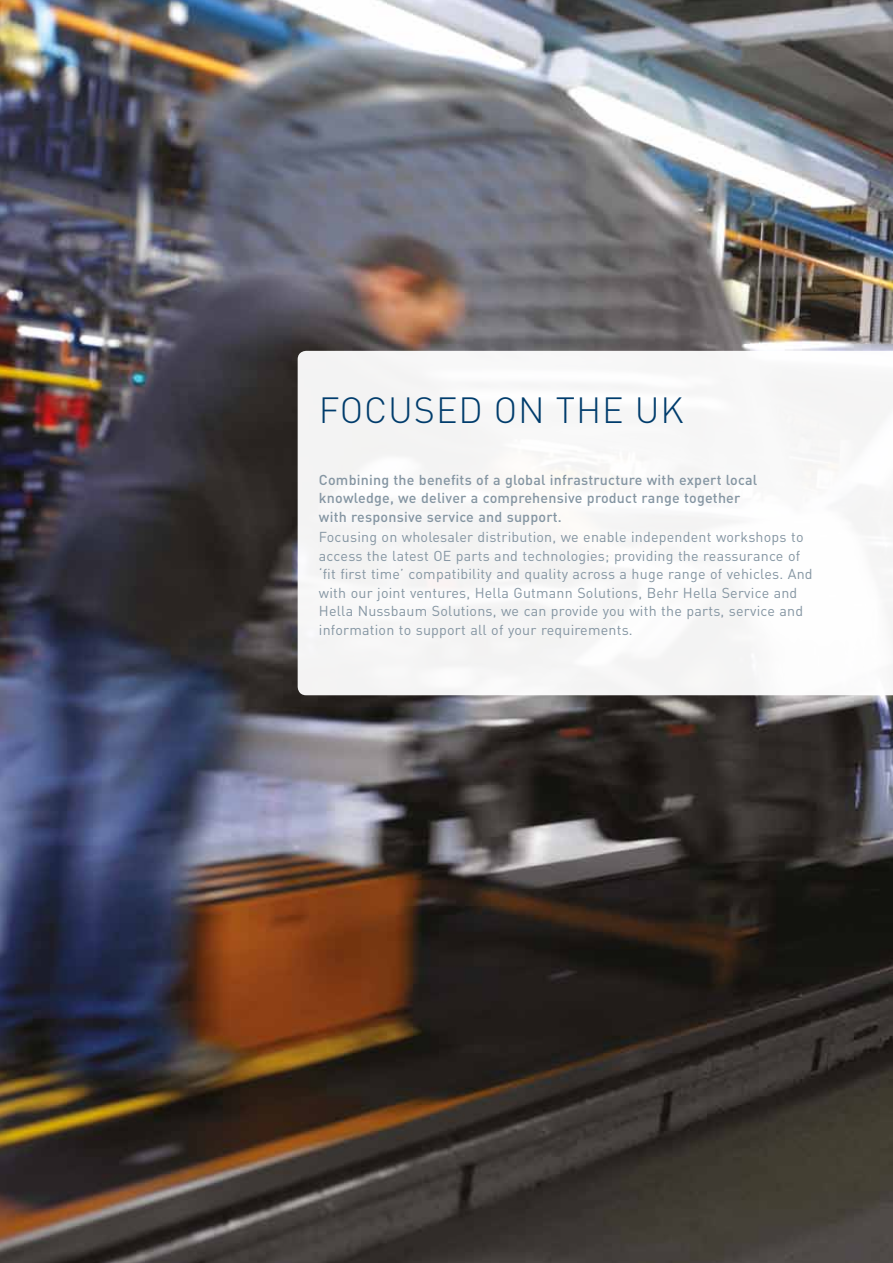
<style>
.page{position:relative;width:893px;height:1263px;background:#fff}
.page>*{position:absolute;margin:0;border:0;box-sizing:border-box;transform-origin:0 0}
.t1{font:300 36px "DIN";color:#003c6c}
.t2{font:14.25px/18.6px "DIN";letter-spacing:.015em;color:#8495a2}
.t3{font:500 14.25px/18.6px "DIN";letter-spacing:.015em;color:#8495a2}
</style>
<div class="page">
<img style="left:0;top:0;width:893px;height:1263px">
<svg style="left:298px;top:351px;width:595px;height:344px"></svg>
<h1 class="t1" style="left:319px;top:388px;width:92px">FOCUSE</h1>
<h1 class="t1" style="left:458px;top:388px;width:120px">D ON THE</h1>
<h1 class="t1" style="left:635px;top:388px;width:46px">UK</h1>
<p class="t3" style="left:319px;top:470px;width:440px">Combining the benefits of a global infrastructure with expert local knowledge, we deliver a comprehensive product range together with responsive service and support.</p>
<p class="t2" style="left:319px;top:527px;width:495px">Focusing on wholesaler distribution, we enable independent workshops to access the latest OE parts and technologies; providing the reassurance of ‘fit first time’ compatibility and quality across a huge range of vehicles. And with our joint ventures, Hella Gutmann Solutions, Behr Hella Service and Hella Nussbaum Solutions, we can provide you with the parts, service and information to support all of your requirements.</p>
</div>
